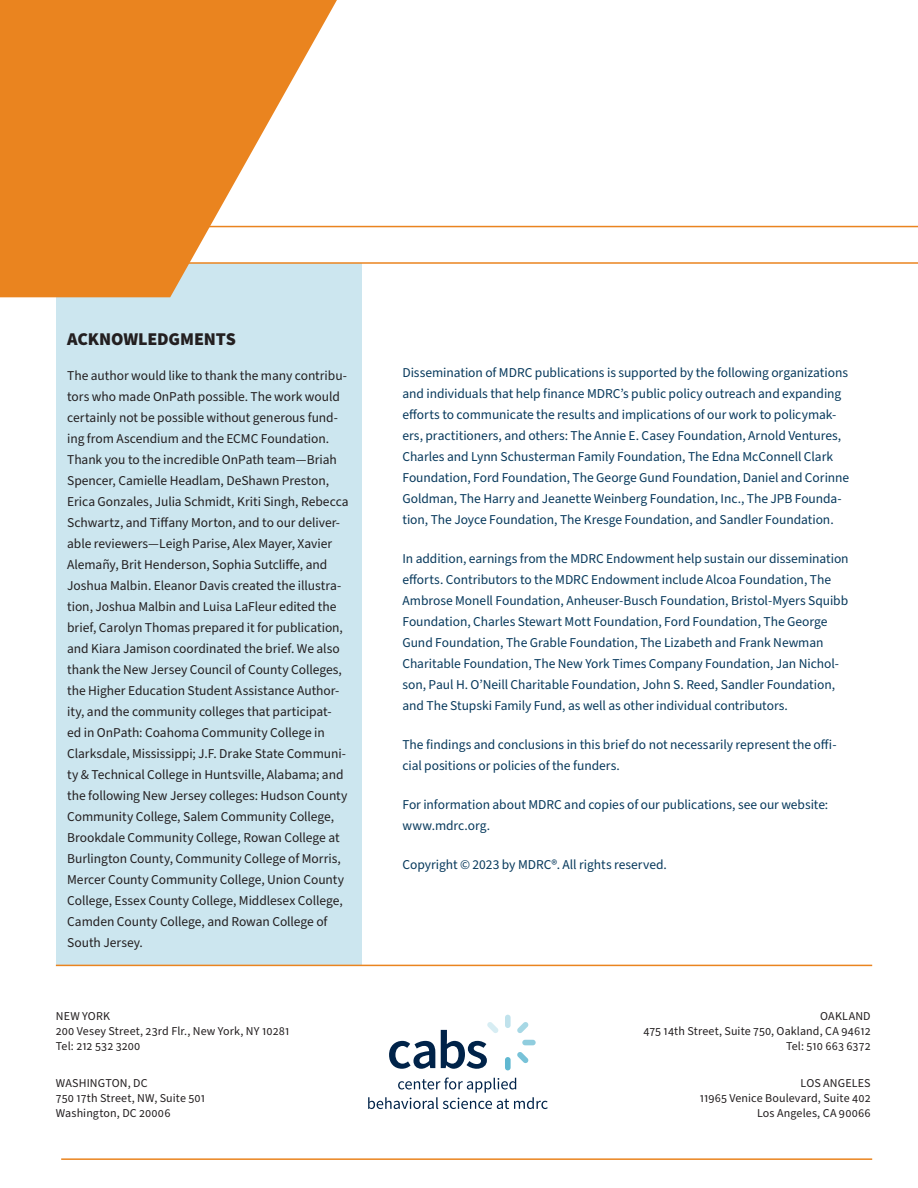
<style>
.page{position:relative;width:918px;height:1188px;background:#fff}
.page>*{position:absolute;margin:0;border:0;box-sizing:border-box;transform-origin:0 0}
.t1{font:900 18px "Source Sans Pro";letter-spacing:-.005em;color:#231f20}
.t2{font:13.5px/21px "Source Sans Pro";letter-spacing:-.005em;color:#07395c}
.t3{font:13.5px/21px "Source Sans Pro";letter-spacing:-.005em;color:#231f20}
.t4{font:12px/15px "Source Sans Pro";letter-spacing:.01em;color:#231f20}
</style>
<div class="page">
<div style="left:56px;top:263px;width:306px;height:702px;background:#cce6ef"></div>
<hr style="left:56px;top:965px;width:816px;height:1px;background:#ea841f">
<hr style="left:0;top:226px;width:918px;height:1px;background:#ea841f">
<hr style="left:0;top:262px;width:918px;height:2px;background:#ea841f">
<hr style="left:61px;top:1158px;width:811px;height:2px;background:#ea841f">
<svg style="left:0;top:0;width:337px;height:297px;fill:#ea841f"></svg>
<div style="left:522px;top:1040px;width:14px;height:5px;background:#90cdde;border-radius:3px"></div>
<div style="left:505px;top:1015px;width:6px;height:13px;background:#c0e2ec;border-radius:3px"></div>
<div style="left:505px;top:1057px;width:6px;height:13px;background:#60b8d1;border-radius:3px"></div>
<svg style="left:517px;top:1022px;width:11px;height:11px"></svg>
<svg style="left:517px;top:1052px;width:11px;height:11px"></svg>
<svg style="left:389px;top:1041px;width:46px;height:28px"></svg>
<svg style="left:441px;top:1022px;width:57px;height:47px"></svg>
<svg style="left:368px;top:1078px;width:180px;height:31px"></svg>
<h1 class="t1" style="left:67px;top:327px;width:170px">ACKNOWLEDGMENTS</h1>
<p class="t3" style="left:67px;top:365px;width:283px">The author would like to thank the many contribu&shy;tors who made OnPath possible. The work would certainly not be possible without generous fund&shy;ing from Ascendium and the ECMC Foundation.<br>Thank you to the incredible OnPath team—Briah Spencer, Camielle Headlam, DeShawn Preston, Erica Gonzales, Julia Schmidt, Kriti Singh, Rebecca Schwartz, and Tiffany Morton, and to our deliver&shy;able reviewers—Leigh Parise, Alex Mayer, Xavier Alemañy, Brit Henderson, Sophia Sutcliffe, and Joshua Malbin. Eleanor Davis created the illustra&shy;tion, Joshua Malbin and Luisa LaFleur edited the brief, Carolyn Thomas prepared it for publication, and Kiara Jamison coordinated the brief. We also thank the New Jersey Council of County Colleges, the Higher Education Student Assistance Author&shy;ity, and the community colleges that participat&shy;ed in OnPath: Coahoma Community College in Clarksdale, Mississippi; J.F. Drake State Communi&shy;ty &amp; Technical College in Huntsville, Alabama; and the following New Jersey colleges: Hudson County Community College, Salem Community College, Brookdale Community College, Rowan College at Burlington County, Community College of Morris, Mercer County Community College, Union County College, Essex County College, Middlesex College, Camden County College, and Rowan College of South Jersey.</p>
<p class="t2" style="left:402px;top:363px;width:448px">Dissemination of MDRC publications is supported by the following organizations and individuals that help finance MDRC’s public policy outreach and expanding efforts to communicate the results and implications of our work to policymak&shy;ers, practitioners, and others: The Annie E. Casey Foundation, Arnold Ventures, Charles and Lynn Schusterman Family Foundation, The Edna McConnell Clark Foundation, Ford Foundation, The George Gund Foundation, Daniel and Corinne Goldman, The Harry and Jeanette Weinberg Foundation, Inc., The JPB Founda&shy;tion, The Joyce Foundation, The Kresge Foundation, and Sandler Foundation.</p>
<p class="t2" style="left:402px;top:549px;width:448px">In addition, earnings from the MDRC Endowment help sustain our dissemination efforts. Contributors to the MDRC Endowment include Alcoa Foundation, The Ambrose Monell Foundation, Anheuser-Busch Foundation, Bristol-Myers Squibb Foundation, Charles Stewart Mott Foundation, Ford Foundation, The George Gund Foundation, The Grable Foundation, The Lizabeth and Frank Newman Charitable Foundation, The New York Times Company Foundation, Jan Nichol&shy;son, Paul H. O’Neill Charitable Foundation, John S. Reed, Sandler Foundation, and The Stupski Family Fund, as well as other individual contributors.</p>
<p class="t2" style="left:402px;top:735px;width:436px">The findings and conclusions in this brief do not necessarily represent the offi&shy;cial positions or policies of the funders.</p>
<p class="t2" style="left:402px;top:795px;width:427px">For information about MDRC and copies of our publications, see our website: www.mdrc.org.</p>
<p class="t2" style="left:402px;top:855px;width:266px">Copyright © 2023 by MDRC®. All rights reserved.</p>
<p class="t4" style="left:56px;top:1009px;width:235px">NEW YORK<br>200 Vesey Street, 23rd Flr., New York, NY 10281<br>Tel: 212 532 3200</p>
<p class="t4" style="left:643px;top:1009px;width:229px;text-align:right">OAKLAND<br>475 14th Street, Suite 750, Oakland, CA 94612<br>Tel: 510 663 6372</p>
<p class="t4" style="left:56px;top:1076px;width:151px">WASHINGTON, DC<br>750 17th Street, NW, Suite 501<br>Washington, DC 20006</p>
<p class="t4" style="left:700px;top:1076px;width:172px;text-align:right">LOS ANGELES<br>11965 Venice Boulevard, Suite 402<br>Los Angeles, CA 90066</p>
</div>
